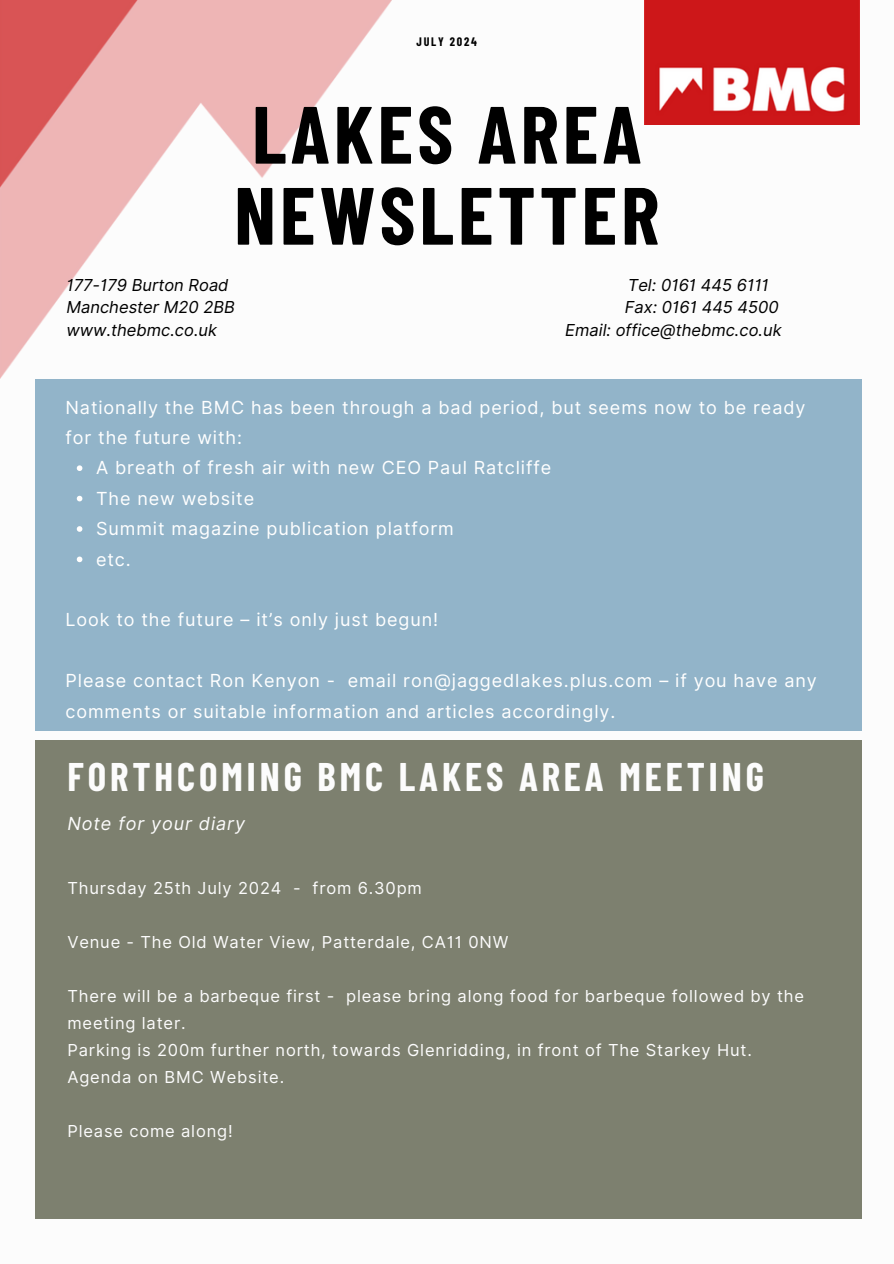
<style>
.page{position:relative;width:894px;height:1264px;background:#fff}
.page>*{position:absolute;margin:0;border:0;box-sizing:border-box;transform-origin:0 0}
.t1{font:700 81px/81px "Barlow Condensed";letter-spacing:.05em;color:#000}
.t2{font:700 39px "Barlow Condensed";letter-spacing:.1em;color:#fcfcfc}
.t3{font:18px/30.3px "Inter";letter-spacing:.05em;color:#fff}
.t4{font:italic 18px "Inter";letter-spacing:.05em;color:#fcfcfc}
.t5{font:16.5px/27px "Inter";letter-spacing:.05em;color:#fcfcfc}
.t6{font:italic 16.5px "Inter";color:#000}
.t7{font:700 12px "Barlow Condensed";letter-spacing:.15em;color:#000}
</style>
<div class="page">
<div style="left:36px;top:379px;width:825px;height:351px;background:#92b4c9"></div>
<div style="left:36px;top:740px;width:825px;height:478px;background:#7d806f"></div>
<img style="left:644px;top:0;width:215px;height:125px">
<img style="left:0;top:0;width:392px;height:379px">
<svg style="left:77px;top:465px;width:5px;height:6px"></svg>
<svg style="left:77px;top:496px;width:5px;height:5px"></svg>
<svg style="left:77px;top:526px;width:5px;height:6px"></svg>
<svg style="left:77px;top:556px;width:5px;height:6px"></svg>
<h1 class="t7" style="left:416px;top:34px;width:62px">JULY 2024</h1>
<p class="t1" style="left:234px;top:91px;width:426px">LAKES AREA<br>NEWSLETTER</p>
<h3 class="t6" style="left:66px;top:275px;width:164px">177-179 Burton Road</h3>
<h3 class="t6" style="left:627px;top:275px;width:143px">Tel: 0161 445 6111</h3>
<h3 class="t6" style="left:66px;top:297px;width:170px">Manchester M20 2BB</h3>
<h3 class="t6" style="left:624px;top:297px;width:155px">Fax: 0161 445 4500</h3>
<h3 class="t6" style="left:66px;top:320px;width:152px">www.thebmc.co.uk</h3>
<h3 class="t6" style="left:565px;top:320px;width:218px">Email: office@thebmc.co.uk</h3>
<h3 class="t3" style="left:65px;top:392px;width:741px">Nationally the BMC has been through a bad period, but seems now to be ready for the future with:</h3>
<h2 class="t3" style="left:96px;top:452px;width:456px">A breath of fresh air with new CEO Paul Ratcliffe</h2>
<h3 class="t3" style="left:96px;top:483px;width:159px">The new website</h3>
<h3 class="t3" style="left:96px;top:513px;width:359px">Summit magazine publication platform</h3>
<h3 class="t3" style="left:96px;top:544px;width:36px">etc.</h3>
<h3 class="t3" style="left:65px;top:604px;width:374px">Look to the future – it’s only just begun!</h3>
<h3 class="t3" style="left:65px;top:665px;width:752px">Please contact Ron Kenyon - email ron@jaggedlakes.plus.com – if you have any comments or suitable information and articles accordingly.</h3>
<h3 class="t2" style="left:67px;top:751px;width:697px">FORTHCOMING BMC LAKES AREA MEETING</h3>
<p class="t4" style="left:67px;top:812px;width:179px">Note for your diary</p>
<p class="t5" style="left:67px;top:874px;width:356px">Thursday 25th July 2024 - from 6.30pm</p>
<p class="t5" style="left:67px;top:928px;width:442px">Venue - The Old Water View, Patterdale, CA11 0NW</p>
<p class="t5" style="left:67px;top:982px;width:738px">There will be a barbeque first - please bring along food for barbeque followed by the meeting later.<br>Parking is 200m further north, towards Glenridding, in front of The Starkey Hut.<br>Agenda on BMC Website.</p>
<h3 class="t5" style="left:67px;top:1117px;width:167px">Please come along!</h3>
</div>
